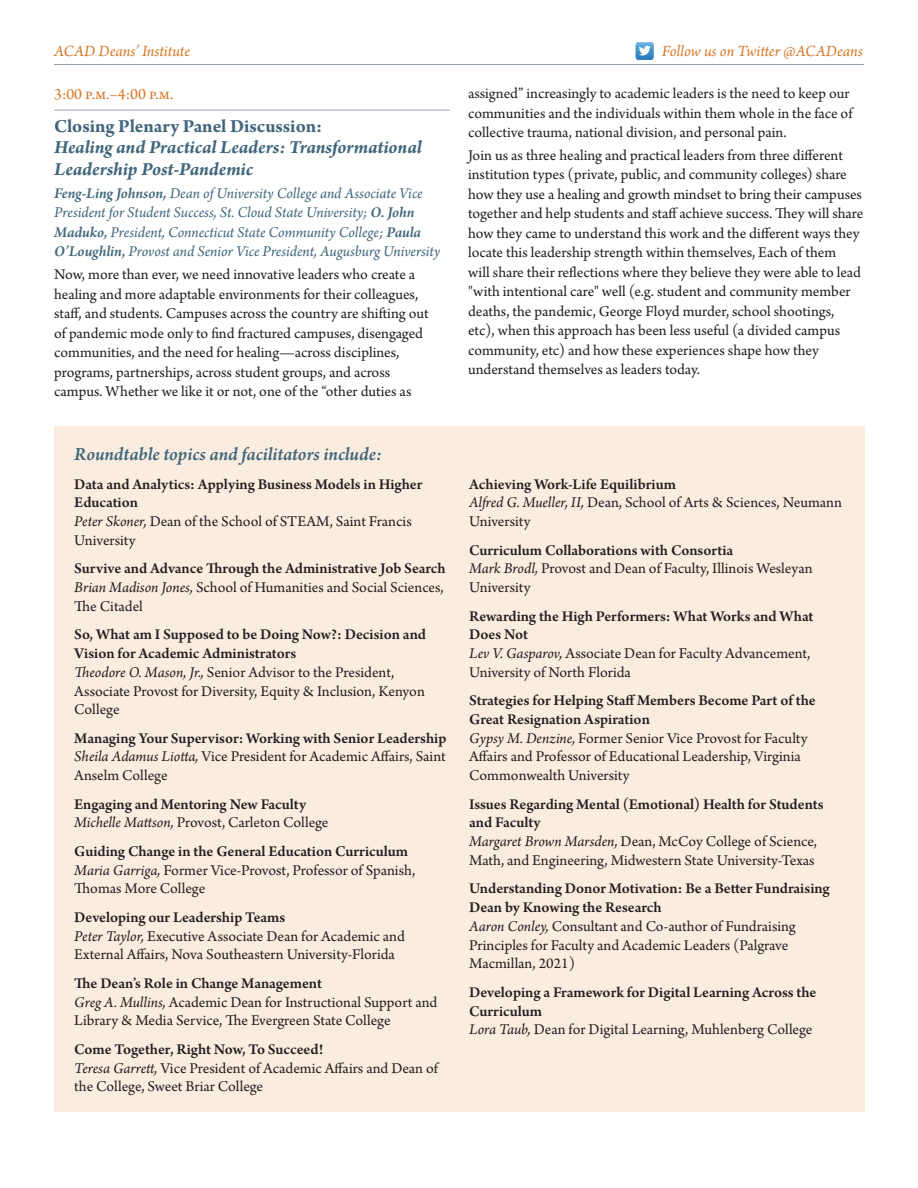
<style>
.page{position:relative;width:918px;height:1188px;background:#fff}
.page>*{position:absolute;margin:0;border:0;box-sizing:border-box;transform-origin:0 0}
.session_name{font:italic 700 19.5px/21.8px "Arno Pro";letter-spacing:-.005em;color:#41667c}
.text{font:italic 600 19.5px "Arno Pro";letter-spacing:-.005em;color:#41667c}
.t1{font:italic 16.5px "Arno Pro";letter-spacing:-.005em;color:#d67827}
.time{font:16.5px "Arno Pro";color:#d67827}
.text-bullet{font:15.75px/18.8px "Arno Pro";color:#231f20}
.text-2{font:15.75px/19.5px "Arno Pro";color:#231f20}
.text-bullet-2{font:600 15.75px/18.8px "Arno Pro";color:#231f20}
.text-3{font:italic 15.75px/19.5px "Arno Pro";letter-spacing:-.005em;color:#41667c}
.s1{font-size:15px}
.s2{font-style:normal}
.s3{font-weight:600}
.s4{font-weight:400;font-style:italic}
.s5{font-weight:400}
.s6{font-style:italic}
</style>
<div class="page">
<svg style="left:636px;top:42px;width:18px;height:18px"></svg>
<hr style="left:54px;top:64px;width:810px;height:1px;background:#96a1b0">
<div style="left:54px;top:427px;width:810px;height:685px;background:#faede0"></div>
<hr style="left:54px;top:110px;width:396px;height:1px;background:#96a1b0">
<p class="t1" style="left:54px;top:41px;width:137px">ACAD Deans’ Institute</p>
<p class="t1" style="left:662px;top:41px;width:202px">Follow us on Twitter <span class="s1">@</span>ACADeans</p>
<p class="time" style="left:54px;top:84px;width:121px">3:00 p.m.–4:00 p.m.</p>
<p class="session_name" style="left:54px;top:116px;width:369px"><span class="s2">Closing Plenary Panel Discussion:<br></span>Healing and Practical Leaders: Transformational<br>Leadership Post-Pandemic</p>
<p class="text-3" style="left:54px;top:184px;width:388px"><span class="s3">Feng-Ling Johnson,</span> Dean of University College and Associate Vice President for Student Success, St. Cloud State University; <span class="s3">O. John Maduko,</span> President, Connecticut State Community College; <span class="s3">Paula O’Loughlin,</span> Provost and Senior Vice President, Augusburg University</p>
<p class="text-2" style="left:54px;top:265px;width:376px">Now, more than ever, we need innovative leaders who create a healing and more adaptable environments for their colleagues, staff, and students. Campuses across the country are shifting out of pandemic mode only to find fractured campuses, disengaged communities, and the need for healing—across disciplines, programs, partnerships, across student groups, and across campus. Whether we like it or not, one of the “other duties as</p>
<p class="text" style="left:74px;top:443px;width:309px">Roundtable topics and facilitators include:</p>
<p class="text-bullet-2" style="left:74px;top:475px;width:350px">Data and Analytics: Applying Business Models in Higher Education<br><span class="s4">Peter Skoner,</span> <span class="s5">Dean of the School of STEAM, Saint Francis University</span></p>
<p class="text-bullet-2" style="left:74px;top:560px;width:373px">Survive and Advance Through the Administrative Job Search<br><span class="s4">Brian Madison Jones,</span> <span class="s5">School of Humanities and Social Sciences,<br>The Citadel</span></p>
<p class="text-bullet" style="left:74px;top:626px;width:353px"><span class="s3">So, What am I Supposed to be Doing Now?: Decision and Vision for Academic Administrators<br></span><span class="s6">Theodore O. Mason, Jr.,</span> Senior Advisor to the President, Associate Provost for Diversity, Equity &amp; Inclusion, Kenyon College</p>
<p class="text-bullet-2" style="left:74px;top:729px;width:374px;text-align:justify">Managing Your Supervisor: Working with Senior Leadership <span class="s4">Sheila Adamus Liotta,</span> <span class="s5">Vice President for Academic Affairs, Saint Anselm College</span></p>
<p class="text-bullet-2" style="left:74px;top:795px;width:256px">Engaging and Mentoring New Faculty<br><span class="s4">Michelle Mattson,</span> <span class="s5">Provost, Carleton College</span></p>
<p class="text-bullet" style="left:74px;top:843px;width:342px"><span class="s3">Guiding Change in the General Education Curriculum<br></span><span class="s6">Maria Garriga,</span> Former Vice-Provost, Professor of Spanish,<br>Thomas More College</p>
<p class="text-bullet" style="left:74px;top:909px;width:332px"><span class="s3">Developing our Leadership Teams<br></span><span class="s6">Peter Taylor,</span> Executive Associate Dean for Academic and<br>External Affairs, Nova Southeastern University-Florida</p>
<p class="text-bullet" style="left:74px;top:975px;width:365px"><span class="s3">The Dean’s Role in Change Management<br></span><span class="s6">Greg A. Mullins,</span> Academic Dean for Instructional Support and<br>Library &amp; Media Service, The Evergreen State College</p>
<p class="text-bullet" style="left:74px;top:1041px;width:365px"><span class="s3">Come Together, Right Now, To Succeed!<br></span><span class="s6">Teresa Garrett,</span> Vice President of Academic Affairs and Dean of the College, Sweet Briar College</p>
<p class="text-2" style="left:468px;top:85px;width:386px">assigned” increasingly to academic leaders is the need to keep our communities and the individuals within them whole in the face of collective trauma, national division, and personal pain.</p>
<p class="text-2" style="left:468px;top:146px;width:397px">Join us as three healing and practical leaders from three different institution types (private, public, and community colleges) share how they use a healing and growth mindset to bring their campuses together and help students and staff achieve success. They will share how they came to understand this work and the different ways they locate this leadership strength within themselves, Each of them<br>will share their reflections where they believe they were able to lead "with intentional care" well (e.g. student and community member deaths, the pandemic, George Floyd murder, school shootings, etc), when this approach has been less useful (a divided campus community, etc) and how these experiences shape how they understand themselves as leaders today.</p>
<p class="text-bullet" style="left:469px;top:475px;width:374px"><span class="s3">Achieving Work-Life Equilibrium<br></span><span class="s6">Alfred G. Mueller, II,</span> Dean, School of Arts &amp; Sciences, Neumann<br>University</p>
<p class="text-bullet" style="left:469px;top:541px;width:345px"><span class="s3">Curriculum Collaborations with Consortia<br></span><span class="s6">Mark Brodl,</span> Provost and Dean of Faculty, Illinois Wesleyan<br>University</p>
<p class="text-bullet" style="left:469px;top:607px;width:346px"><span class="s3">Rewarding the High Performers: What Works and What Does Not<br></span><span class="s6">Lev V. Gasparov,</span> Associate Dean for Faculty Advancement, University of North Florida</p>
<p class="text-bullet" style="left:469px;top:692px;width:348px"><span class="s3">Strategies for Helping Staff Members Become Part of the Great Resignation Aspiration<br></span><span class="s6">Gypsy M. Denzine,</span> Former Senior Vice Provost for Faculty Affairs and Professor of Educational Leadership, Virginia Commonwealth University</p>
<p class="text-bullet" style="left:469px;top:795px;width:356px"><span class="s3">Issues Regarding Mental (Emotional) Health for Students and Faculty<br></span><span class="s6">Margaret Brown Marsden,</span> Dean, McCoy College of Science, Math, and Engineering, Midwestern State University-Texas</p>
<p class="text-bullet" style="left:469px;top:880px;width:362px"><span class="s3">Understanding Donor Motivation: Be a Better Fundraising Dean by Knowing the Research<br></span><span class="s6">Aaron Conley,</span> Consultant and Co-author of Fundraising Principles for Faculty and Academic Leaders (Palgrave Macmillan, 2021)</p>
<p class="text-bullet-2" style="left:469px;top:984px;width:349px">Developing a Framework for Digital Learning Across the<br>Curriculum<br><span class="s4">Lora Taub,</span> <span class="s5">Dean for Digital Learning, Muhlenberg College</span></p>
</div>
